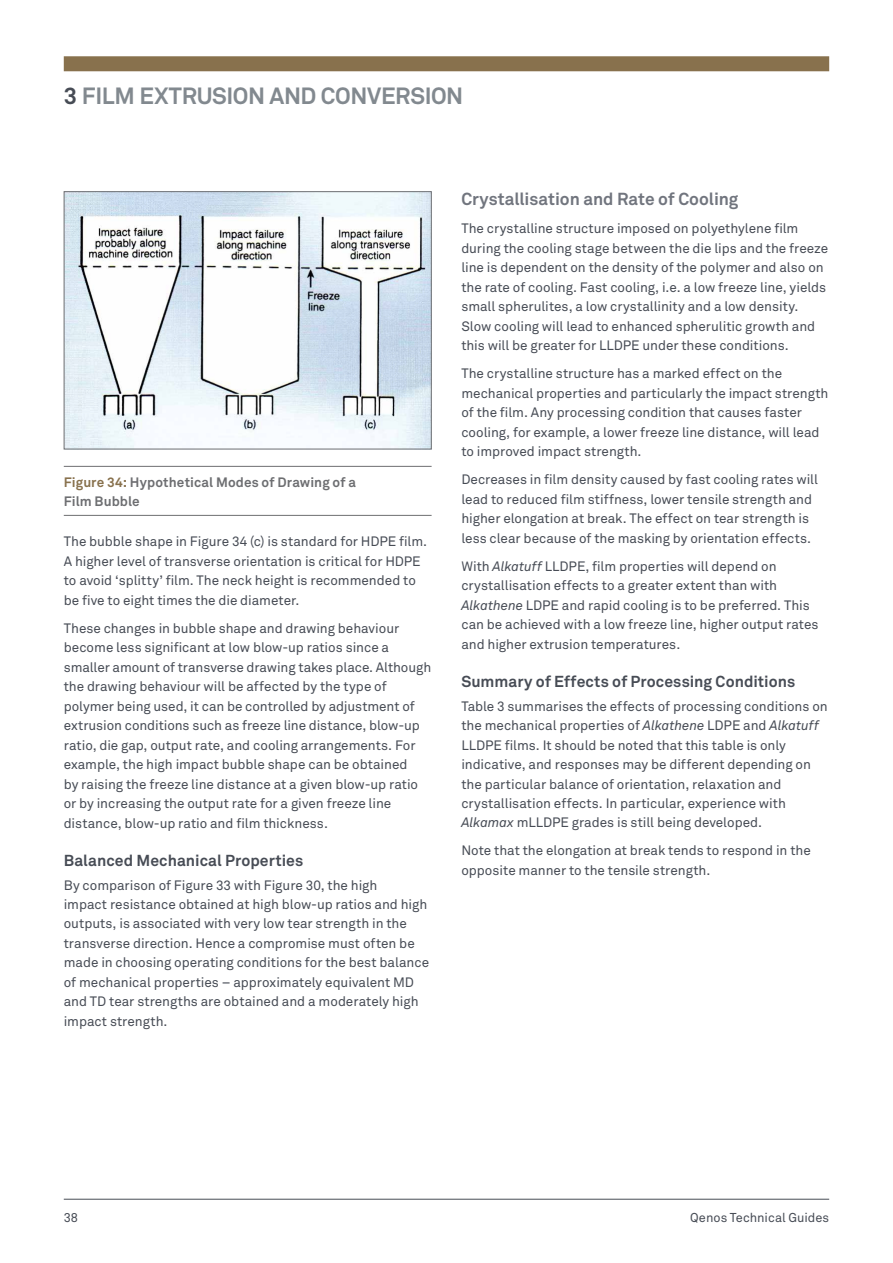
<style>
.page{position:relative;width:893px;height:1263px;background:#fff}
.page>*{position:absolute;margin:0;border:0;box-sizing:border-box;transform-origin:0 0}
.t1{font:700 23.25px "Akkurat";letter-spacing:-.015em;color:#82898f}
.t2{font:700 17.25px "Akkurat";letter-spacing:-.005em;color:#71757e}
.t3{font:700 15.75px "Akkurat";letter-spacing:.005em;color:#474c55}
.t4{font:13.5px/19.5px "Akkurat";letter-spacing:-.005em;color:#474c55}
.t5{font:700 13.5px/19.5px "Akkurat";letter-spacing:.01em;color:#6d6e71}
.t6{font:12.75px "Akkurat";color:#474c55}
.s1{color:#474c55}
.s2{color:#88714d}
.s3{font-style:italic}
</style>
<div class="page">
<hr style="left:64px;top:1199px;width:765px;height:1px;background:#474c55">
<div style="left:64px;top:56px;width:765px;height:15px;background:#88714d"></div>
<hr style="left:64px;top:466px;width:368px;height:1px;background:#6d6e71">
<hr style="left:64px;top:515px;width:368px;height:1px;background:#6d6e71">
<img style="left:66px;top:193px;width:364px;height:254px">
<div style="left:64px;top:191px;width:368px;height:258px;border:1px solid #6d6e71"></div>
<h1 class="t1" style="left:64px;top:81px;width:401px"><span class="s1">3</span> FILM EXTRUSION AND CONVERSION</h1>
<p class="t5" style="left:64px;top:472px;width:294px"><span class="s2">Figure 34:</span> Hypothetical Modes of Drawing of a<br>Film Bubble</p>
<p class="t4" style="left:64px;top:531px;width:365px">The bubble shape in Figure 34 (c) is standard for HDPE film.<br>A higher level of transverse orientation is critical for HDPE to avoid ‘splitty’ film. The neck height is recommended to be five to eight times the die diameter.</p>
<p class="t4" style="left:64px;top:618px;width:369px">These changes in bubble shape and drawing behaviour become less significant at low blow-up ratios since a smaller amount of transverse drawing takes place. Although the drawing behaviour will be affected by the type of polymer being used, it can be controlled by adjustment of extrusion conditions such as freeze line distance, blow-up ratio, die gap, output rate, and cooling arrangements. For example, the high impact bubble shape can be obtained<br>by raising the freeze line distance at a given blow-up ratio or by increasing the output rate for a given freeze line distance, blow-up ratio and film thickness.</p>
<p class="t3" style="left:64px;top:850px;width:241px">Balanced Mechanical Properties</p>
<p class="t4" style="left:64px;top:875px;width:367px">By comparison of Figure 33 with Figure 30, the high<br>impact resistance obtained at high blow-up ratios and high outputs, is associated with very low tear strength in the transverse direction. Hence a compromise must often be made in choosing operating conditions for the best balance of mechanical properties – approximately equivalent MD and TD tear strengths are obtained and a moderately high impact strength.</p>
<p class="t2" style="left:461px;top:188px;width:279px">Crystallisation and Rate of Cooling</p>
<p class="t4" style="left:461px;top:218px;width:368px">The crystalline structure imposed on polyethylene film during the cooling stage between the die lips and the freeze line is dependent on the density of the polymer and also on the rate of cooling. Fast cooling, i.e. a low freeze line, yields small spherulites, a low crystallinity and a low density.<br>Slow cooling will lead to enhanced spherulitic growth and this will be greater for LLDPE under these conditions.</p>
<p class="t4" style="left:461px;top:363px;width:369px">The crystalline structure has a marked effect on the mechanical properties and particularly the impact strength of the film. Any processing condition that causes faster cooling, for example, a lower freeze line distance, will lead to improved impact strength.</p>
<p class="t4" style="left:461px;top:469px;width:358px">Decreases in film density caused by fast cooling rates will lead to reduced film stiffness, lower tensile strength and higher elongation at break. The effect on tear strength is less clear because of the masking by orientation effects.</p>
<p class="t4" style="left:461px;top:556px;width:359px">With <span class="s3">Alkatuff</span> LLDPE, film properties will depend on crystallisation effects to a greater extent than with <span class="s3">Alkathene</span> LDPE and rapid cooling is to be preferred. This can be achieved with a low freeze line, higher output rates and higher extrusion temperatures.</p>
<p class="t3" style="left:461px;top:671px;width:335px">Summary of Effects of Processing Conditions</p>
<p class="t4" style="left:461px;top:696px;width:368px">Table 3 summarises the effects of processing conditions on the mechanical properties of <span class="s3">Alkathene</span> LDPE and <span class="s3">Alkatuff </span>LLDPE films. It should be noted that this table is only indicative, and responses may be different depending on the particular balance of orientation, relaxation and crystallisation effects. In particular, experience with <span class="s3">Alkamax</span> mLLDPE grades is still being developed.</p>
<p class="t4" style="left:461px;top:841px;width:351px">Note that the elongation at break tends to respond in the opposite manner to the tensile strength.</p>
<p class="t6" style="left:64px;top:1209px;width:16px">38</p>
<p class="t6" style="left:690px;top:1209px;width:140px">Qenos Technical Guides</p>
</div>
